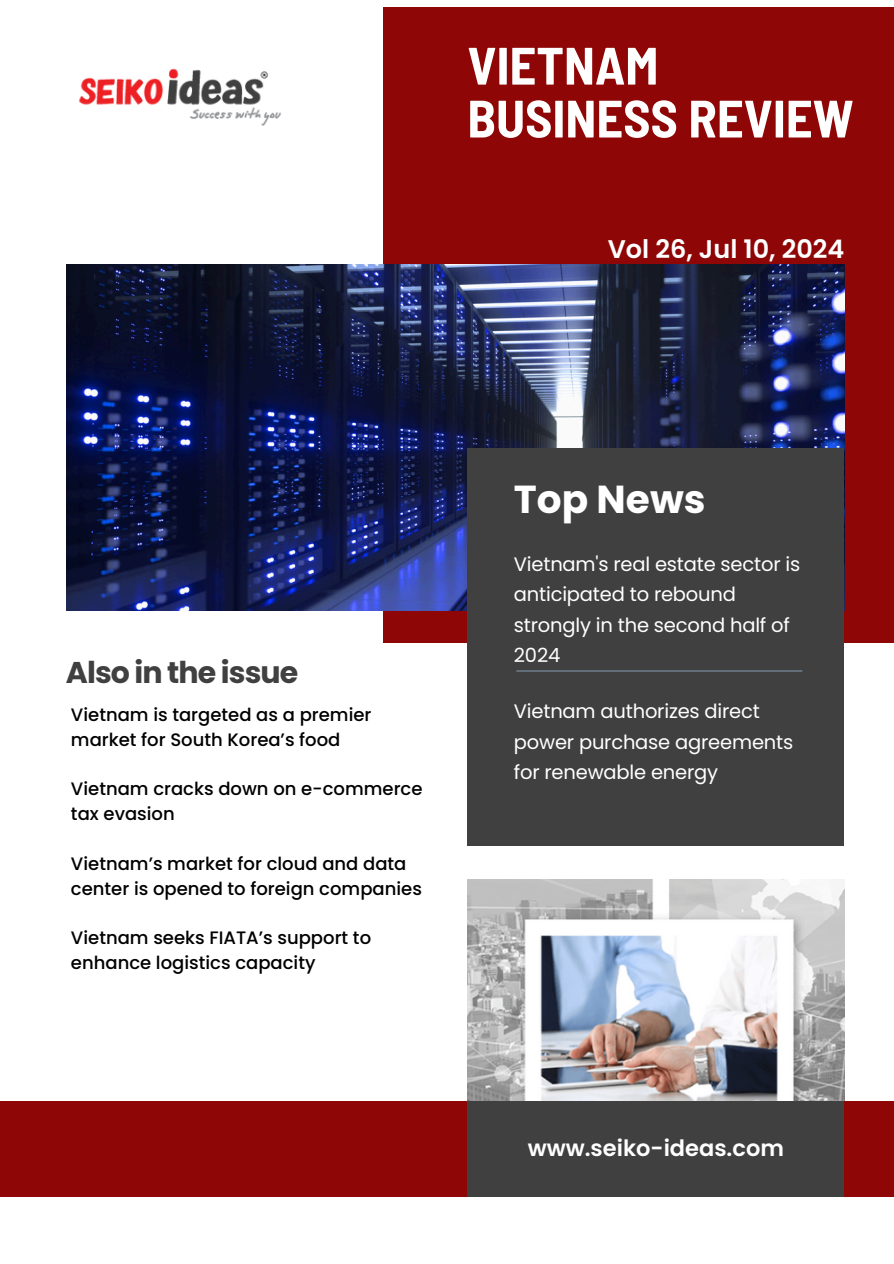
<style>
.page{position:relative;width:894px;height:1264px;background:#fff}
.page>*{position:absolute;margin:0;border:0;box-sizing:border-box;transform-origin:0 0}
.t1{font:700 semi-condensed 52.5px/52.8px "Barlow";color:#fff}
.t2{font:700 39px "Poppins";color:#fff}
.t3{font:700 30px "Poppins";letter-spacing:-.03em;color:#404041}
.t4{font:600 25.5px "Poppins";color:#fff}
.t5{font:600 22.5px "Poppins";color:#fff}
.t6{font:19.5px/30.3px "Poppins";letter-spacing:-.01em;color:#fff}
.t7{font:500 18px/24.8px "Poppins";color:#000}
</style>
<div class="page">
<div style="left:383px;top:7px;width:510px;height:635px;background:#8f0606"></div>
<div style="left:0;top:1100px;width:893px;height:96px;background:#8f0606"></div>
<img style="left:66px;top:264px;width:777px;height:346px">
<img style="left:467px;top:879px;width:377px;height:221px">
<div style="left:467px;top:448px;width:377px;height:397px;background:#404041"></div>
<hr style="left:516px;top:670px;width:286px;height:1px;background:#7c93a4">
<div style="left:467px;top:1100px;width:377px;height:96px;background:#404041"></div>
<img style="left:79px;top:68px;width:202px;height:57px">
<p class="t1" style="left:467px;top:37px;width:388px">VIETNAM<br>BUSINESS REVIEW</p>
<p class="t4" style="left:607px;top:231px;width:238px">Vol 26, Jul 10, 2024</p>
<h2 class="t3" style="left:66px;top:651px;width:234px">Also in the issue</h2>
<h6 class="t7" style="left:71px;top:702px;width:302px">Vietnam is targeted as a premier market for South Korea’s food</h6>
<h6 class="t7" style="left:71px;top:776px;width:353px">Vietnam cracks down on e-commerce tax evasion</h6>
<h6 class="t7" style="left:71px;top:851px;width:352px">Vietnam’s market for cloud and data center is opened to foreign companies</h6>
<h5 class="t7" style="left:71px;top:925px;width:301px">Vietnam seeks FIATA’s support to enhance logistics capacity</h5>
<h4 class="t2" style="left:514px;top:471px;width:193px">Top News</h4>
<p class="t6" style="left:514px;top:548px;width:288px">Vietnam's real estate sector is anticipated to rebound strongly in the second half of<br>2024</p>
<h3 class="t6" style="left:514px;top:696px;width:281px">Vietnam authorizes direct power purchase agreements for renewable energy</h3>
<h6 class="t5" style="left:527px;top:1132px;width:258px">www.seiko-ideas.com</h6>
</div>
